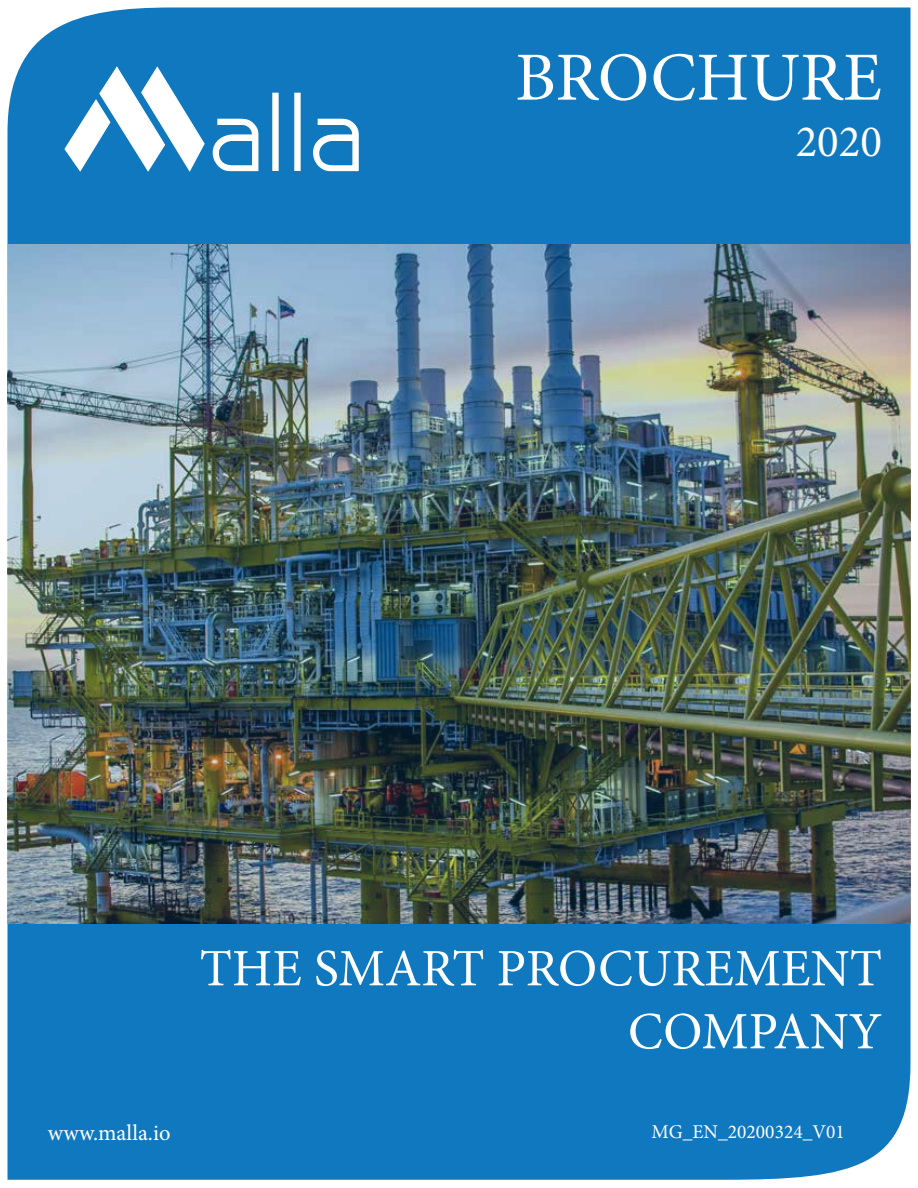
<style>
.page{position:relative;width:918px;height:1188px;background:#fff}
.page>*{position:absolute;margin:0;border:0;box-sizing:border-box;transform-origin:0 0}
.t1{font:69px "Minion Pro";color:#fff}
.t2{font:52.5px/63px "Minion Pro";color:#fff;text-align:right}
.t3{font:45px "Minion Pro";color:#fff}
.t4{font:22.5px "Minion Pro";letter-spacing:.005em;color:#fff}
.t5{font:19.5px "Minion Pro";color:#fff}
</style>
<div class="page">
<div style="left:8px;top:7px;width:902px;height:1173px;background:#1078bf"></div>
<svg style="left:65px;top:67px;width:139px;height:104px"></svg>
<svg style="left:212px;top:118px;width:47px;height:54px"></svg>
<svg style="left:272px;top:92px;width:7px;height:80px"></svg>
<svg style="left:294px;top:92px;width:7px;height:80px"></svg>
<svg style="left:312px;top:118px;width:47px;height:54px"></svg>
<img style="left:8px;top:244px;width:902px;height:680px">
<div style="left:459px;top:50px;width:423px;height:117px;background:#1078bf"></div>
<h1 class="t1" style="left:515px;top:31px;width:368px">BROCHURE</h1>
<p class="t3" style="left:796px;top:111px;width:88px">2020</p>
<p class="t4" style="left:48px;top:1118px;width:124px">www.malla.io</p>
<p class="t2" style="left:200px;top:937px;width:684px">THE SMART PROCUREMENT<br>COMPANY</p>
<p class="t5" style="left:652px;top:1119px;width:195px">MG_EN_20200324_V01</p>
</div>
